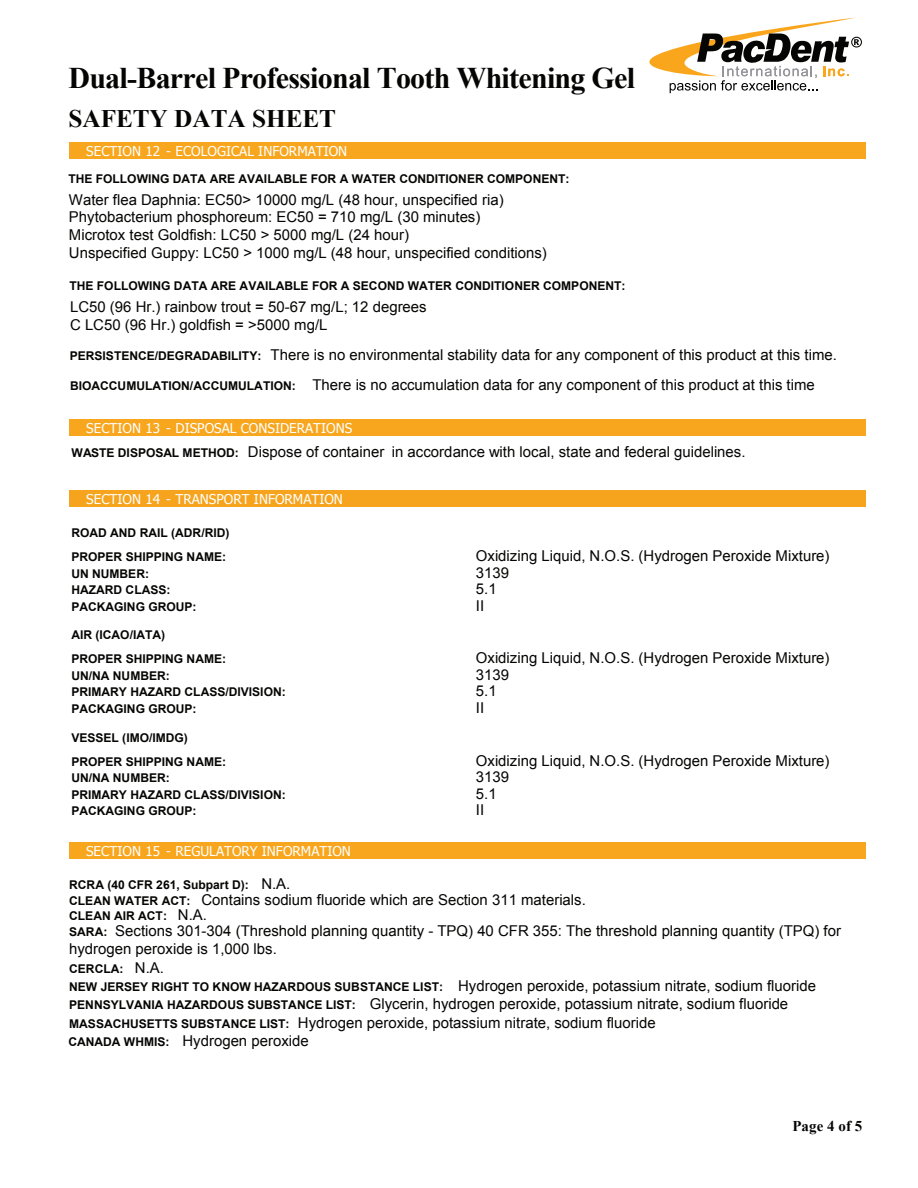
<style>
.page{position:relative;width:918px;height:1188px;background:#fff}
.page>*{position:absolute;margin:0;border:0;box-sizing:border-box;transform-origin:0 0}
.t1{font:700 30px "Times New Roman";letter-spacing:-.025em;color:#050504}
.t2{font:700 25.2px "Times New Roman";color:#050504}
.t3{font:15px/16.5px "Arial";color:#050504}
.t4{font:700 15px "Times New Roman";letter-spacing:.005em;color:#050504}
.t5{font:13.5px "Tahoma";color:#fff}
.t6{font:700 12px/16.5px "Arial";color:#050504}
.s1{font-weight:700;font-size:12px}
.s2{font-weight:400;font-size:15px}
</style>
<div class="page">
<svg style="left:649px;top:17px;width:213px;height:76px"></svg>
<div style="left:69px;top:843px;width:796px;height:16px;background:#f8a61d"></div>
<div style="left:69px;top:142px;width:796px;height:16px;background:#f8a61d"></div>
<div style="left:69px;top:419px;width:796px;height:17px;background:#f7a61e"></div>
<div style="left:69px;top:490px;width:796px;height:17px;background:#f6a41e"></div>
<p class="t1" style="left:68px;top:58px;width:568px">Dual-Barrel Professional Tooth Whitening Gel</p>
<p class="t2" style="left:68px;top:102px;width:269px">SAFETY DATA SHEET</p>
<p class="t5" style="left:86px;top:142px;width:263px">SECTION 12 - ECOLOGICAL INFORMATION</p>
<p class="t6" style="left:68px;top:171px;width:503px">THE FOLLOWING DATA ARE AVAILABLE FOR A WATER CONDITIONER COMPONENT:</p>
<p class="t3" style="left:69px;top:190px;width:479px;line-height:18px">Water flea Daphnia: EC50&gt; 10000 mg/L (48 hour, unspecified ria)<br>Phytobacterium phosphoreum: EC50 = 710 mg/L (30 minutes)<br>Microtox test Goldfish: LC50 &gt; 5000 mg/L (24 hour)<br>Unspecified Guppy: LC50 &gt; 1000 mg/L (48 hour, unspecified conditions)</p>
<p class="t6" style="left:69px;top:278px;width:558px">THE FOLLOWING DATA ARE AVAILABLE FOR A SECOND WATER CONDITIONER COMPONENT:</p>
<p class="t3" style="left:70px;top:298px;width:358px;line-height:18px">LC50 (96 Hr.) rainbow trout = 50-67 mg/L; 12 degrees<br>C LC50 (96 Hr.) goldfish = &gt;5000 mg/L</p>
<p class="t3" style="left:70px;top:340px;width:769px;line-height:30px"><span class="s1">PERSISTENCE/DEGRADABILITY:</span> There is no environmental stability data for any component of this product at this time.<br><span class="s1">BIOACCUMULATION/ACCUMULATION:</span> There is no accumulation data for any component of this product at this time</p>
<p class="t5" style="left:86px;top:419px;width:268px">SECTION 13 - DISPOSAL CONSIDERATIONS</p>
<p class="t3" style="left:71px;top:444px;width:676px"><span class="s1">WASTE DISPOSAL METHOD:</span> Dispose of container in accordance with local, state and federal guidelines.</p>
<p class="t5" style="left:86px;top:490px;width:258px">SECTION 14 - TRANSPORT INFORMATION</p>
<p class="t6" style="left:71px;top:525px;width:160px">ROAD AND RAIL (ADR/RID)</p>
<p class="t6" style="left:71px;top:549px;width:156px">PROPER SHIPPING NAME:<br>UN NUMBER:<br>HAZARD CLASS:<br>PACKAGING GROUP:</p>
<p class="t3" style="left:476px;top:548px;width:355px">Oxidizing Liquid, N.O.S. (Hydrogen Peroxide Mixture)<br>3139<br>5.1<br>II</p>
<p class="t6" style="left:71px;top:627px;width:95px">AIR (ICAO/IATA)</p>
<p class="t6" style="left:71px;top:651px;width:216px">PROPER SHIPPING NAME:<br>UN/NA NUMBER:<br>PRIMARY HAZARD CLASS/DIVISION:<br>PACKAGING GROUP:</p>
<p class="t3" style="left:476px;top:650px;width:355px">Oxidizing Liquid, N.O.S. (Hydrogen Peroxide Mixture)<br>3139<br>5.1<br>II</p>
<p class="t6" style="left:71px;top:730px;width:118px">VESSEL (IMO/IMDG)</p>
<p class="t6" style="left:71px;top:754px;width:216px">PROPER SHIPPING NAME:<br>UN/NA NUMBER:<br>PRIMARY HAZARD CLASS/DIVISION:<br>PACKAGING GROUP:</p>
<p class="t3" style="left:476px;top:753px;width:355px">Oxidizing Liquid, N.O.S. (Hydrogen Peroxide Mixture)<br>3139<br>5.1<br>II</p>
<p class="t5" style="left:86px;top:842px;width:266px">SECTION 15 - REGULATORY INFORMATION</p>
<p class="t6" style="left:69px;top:877px;width:223px">RCRA (40 CFR 261, Subpart D): <span class="s2">N.A.</span></p>
<p class="t3" style="left:69px;top:891px;width:518px"><span class="s1">CLEAN WATER ACT:</span> Contains sodium fluoride which are Section 311 materials.</p>
<p class="t6" style="left:69px;top:908px;width:139px">CLEAN AIR ACT: <span class="s2">N.A.</span></p>
<p class="t3" style="left:69px;top:923px;width:773px;line-height:17.4px"><span class="s1">SARA:</span> Sections 301-304 (Threshold planning quantity - TPQ) 40 CFR 355: The threshold planning quantity (TPQ) for hydrogen peroxide is 1,000 lbs.</p>
<p class="t6" style="left:69px;top:961px;width:96px">CERCLA: <span class="s2">N.A.</span></p>
<p class="t3" style="left:68px;top:977px;width:749px;line-height:18.3px"><span class="s1">NEW JERSEY RIGHT TO KNOW HAZARDOUS SUBSTANCE LIST:</span> Hydrogen peroxide, potassium nitrate, sodium fluoride <span class="s1">PENNSYLVANIA HAZARDOUS SUBSTANCE LIST:</span> Glycerin, hydrogen peroxide, potassium nitrate, sodium fluoride <span class="s1">MASSACHUSETTS SUBSTANCE LIST:</span> Hydrogen peroxide, potassium nitrate, sodium fluoride<br><span class="s1">CANADA WHMIS:</span> Hydrogen peroxide</p>
<p class="t4" style="left:792px;top:1116px;width:71px">Page 4 of 5</p>
</div>
